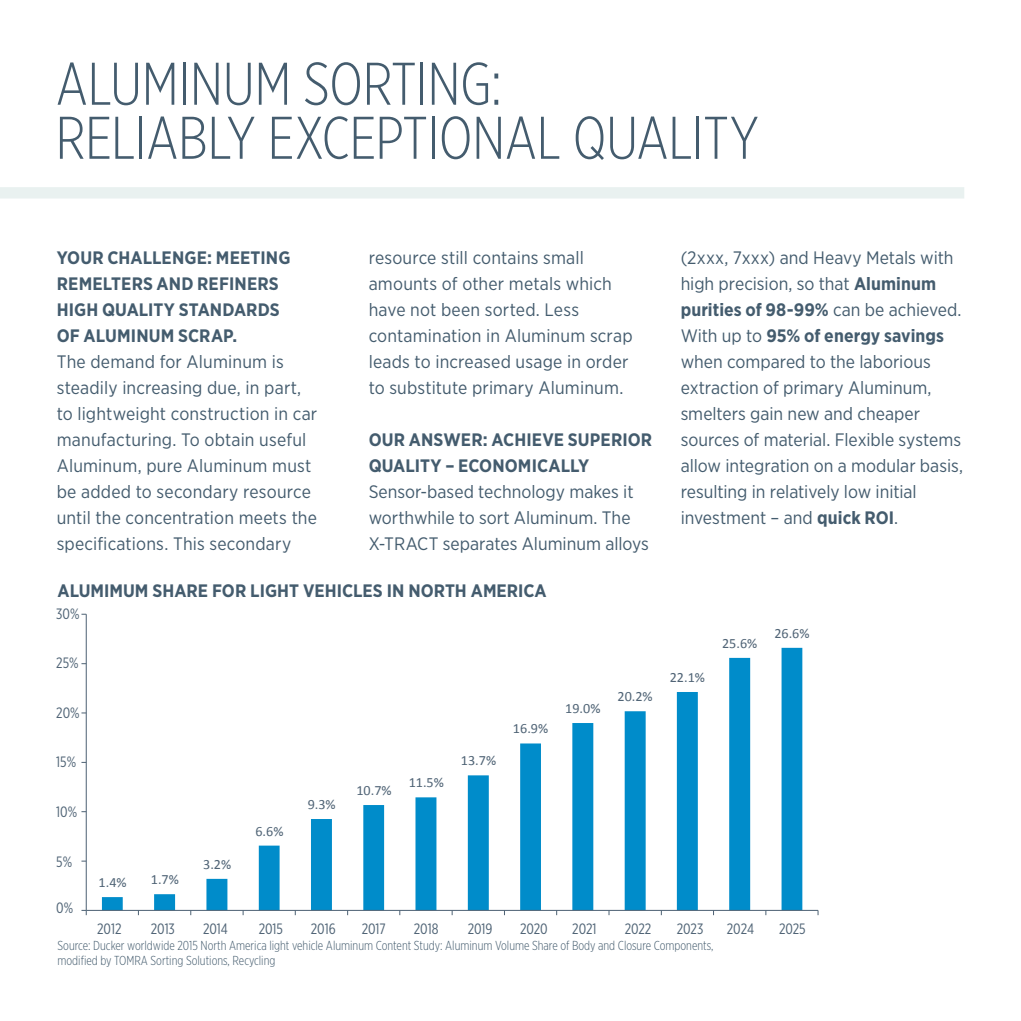
<style>
.page{position:relative;width:1021px;height:1021px;background:#fff}
.page>*{position:absolute;margin:0;border:0;box-sizing:border-box;transform-origin:0 0}
.t1{font:300 60px/54px "Gotham X Narrow";letter-spacing:-.01em;color:#445c6e}
.t2{font:18px/26px "Gotham Narrow";letter-spacing:.005em;color:#445c6e}
.t3{font:700 18px/26px "Gotham Narrow";letter-spacing:.005em;color:#445c6e}
.t4{font:15px "Gotham X Narrow";letter-spacing:-.005em;color:#506476}
.t5{font:14.2px "Calibri";color:#506476}
.t6{font:300 13px/14px "Gotham X Narrow";color:#445c6e}
.s1{font-weight:700}
</style>
<div class="page">
<div style="left:0;top:187px;width:964px;height:11px;background:#e9f1f0"></div>
<svg style="left:102px;top:647px;width:700px;height:262px"></svg>
<hr style="left:86px;top:614px;width:1px;height:296px;background:#506476">
<hr style="left:86px;top:909px;width:732px;height:1px;background:#506476">
<svg style="left:81px;top:909px;width:6px;height:6px"></svg>
<h1 class="t1" style="left:56px;top:56px;width:704px">ALUMINUM SORTING:<br>RELIABLY EXCEPTIONAL QUALITY</h1>
<p class="t3" style="left:57px;top:244px;width:235px">YOUR CHALLENGE: MEETING<br>REMELTERS AND REFINERS<br>HIGH QUALITY STANDARDS<br>OF ALUMINUM SCRAP.</p>
<p class="t2" style="left:57px;top:348px;width:262px">The demand for Aluminum is steadily increasing due, in part, to lightweight construction in car manufacturing. To obtain useful<br>Aluminum, pure Aluminum must be added to secondary resource until the concentration meets the specifications. This secondary</p>
<p class="t2" style="left:369px;top:244px;width:265px">resource still contains small amounts of other metals which have not been sorted. Less contamination in Aluminum scrap leads to increased usage in order to substitute primary Aluminum.</p>
<p class="t3" style="left:369px;top:426px;width:285px">OUR ANSWER: ACHIEVE SUPERIOR<br>QUALITY – ECONOMICALLY</p>
<p class="t2" style="left:369px;top:478px;width:282px">Sensor-based technology makes it worthwhile to sort Aluminum. The<br>X-TRACT separates Aluminum alloys</p>
<p class="t3" style="left:58px;top:577px;width:490px">ALUMIMUM SHARE FOR LIGHT VEHICLES IN NORTH AMERICA</p>
<p class="t4" style="left:56px;top:604px;width:25px">30%</p>
<p class="t4" style="left:56px;top:654px;width:24px">25%</p>
<p class="t4" style="left:56px;top:703px;width:25px">20%</p>
<p class="t4" style="left:56px;top:753px;width:21px">15%</p>
<p class="t4" style="left:56px;top:802px;width:22px">10%</p>
<p class="t4" style="left:56px;top:852px;width:17px">5%</p>
<p class="t4" style="left:56px;top:898px;width:18px">0%</p>
<p class="t5" style="left:99px;top:873px;width:30px">1.4%</p>
<p class="t5" style="left:151px;top:870px;width:30px">1.7%</p>
<p class="t5" style="left:203px;top:855px;width:30px">3.2%</p>
<p class="t5" style="left:255px;top:822px;width:30px">6.6%</p>
<p class="t5" style="left:308px;top:795px;width:30px">9.3%</p>
<p class="t5" style="left:356px;top:781px;width:37px">10.7%</p>
<p class="t5" style="left:408px;top:773px;width:37px">11.5%</p>
<p class="t5" style="left:461px;top:751px;width:37px">13.7%</p>
<p class="t5" style="left:513px;top:719px;width:37px">16.9%</p>
<p class="t5" style="left:565px;top:699px;width:37px">19.0%</p>
<p class="t5" style="left:617px;top:687px;width:37px">20.2%</p>
<p class="t2" style="left:680px;top:244px;width:284px">(2xxx, 7xxx) and Heavy Metals with high precision, so that <span class="s1">Aluminum purities of 98-99%</span> can be achieved.<br>With up to <span class="s1">95% of energy savings </span>when compared to the laborious extraction of primary Aluminum, smelters gain new and cheaper sources of material. Flexible systems allow integration on a modular basis, resulting in relatively low initial investment – and <span class="s1">quick ROI</span>.</p>
<p class="t5" style="left:669px;top:668px;width:37px">22.1%</p>
<p class="t5" style="left:722px;top:634px;width:37px">25.6%</p>
<p class="t5" style="left:774px;top:624px;width:37px">26.6%</p>
<p class="t4" style="left:97px;top:919px;width:26px">2012</p>
<p class="t4" style="left:151px;top:919px;width:26px">2013</p>
<p class="t4" style="left:203px;top:919px;width:26px">2014</p>
<p class="t4" style="left:259px;top:919px;width:26px">2015</p>
<p class="t4" style="left:311px;top:919px;width:26px">2016</p>
<p class="t4" style="left:362px;top:919px;width:25px">2017</p>
<p class="t4" style="left:414px;top:919px;width:26px">2018</p>
<p class="t4" style="left:468px;top:919px;width:26px">2019</p>
<p class="t4" style="left:520px;top:919px;width:29px">2020</p>
<p class="t4" style="left:572px;top:919px;width:26px">2021</p>
<p class="t4" style="left:624px;top:919px;width:28px">2022</p>
<p class="t4" style="left:676px;top:919px;width:28px">2023</p>
<p class="t4" style="left:727px;top:919px;width:29px">2024</p>
<p class="t4" style="left:779px;top:919px;width:28px">2025</p>
<p class="t6" style="left:58px;top:938px;width:657px">Source: Ducker worldwide 2015 North America light vehicle Aluminum Content Study: Aluminum Volume Share of Body and Closure Components, modified by TOMRA Sorting Solutions, Recycling</p>
</div>
